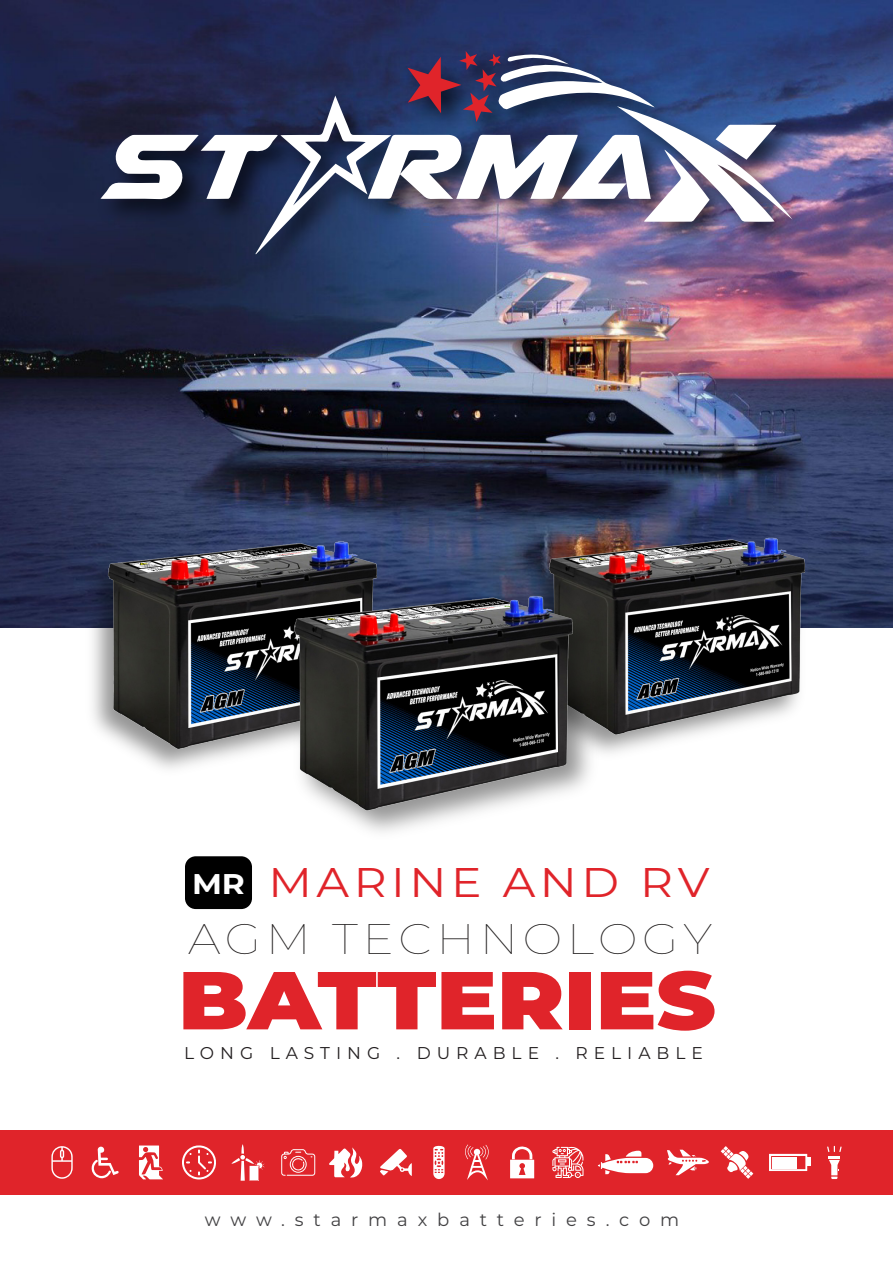
<style>
.page{position:relative;width:893px;height:1263px;background:#fff}
.page>*{position:absolute;margin:0;border:0;box-sizing:border-box;transform-origin:0 0}
.t1{font:900 81.9px "Montserrat";color:#e0242a;scale:1.1 1}
.t2{font:100 42.75px "Montserrat";letter-spacing:.1em;color:#221f1f;scale:1.1 1}
.t3{font:41.4px "Montserrat";letter-spacing:.1em;color:#e0242a;scale:1.1 1}
.t4{font:18px "Montserrat";letter-spacing:.55em;color:#424143}
.t5{font:17.1px "Montserrat";letter-spacing:.35em;color:#231f20}
.s1{font-weight:700;font-size:28.5px;color:#fff}
</style>
<div class="page">
<div style="left:0;top:1130px;width:893px;height:65px;background:#e0242a"></div>
<svg style="left:139px;top:1145px;width:24px;height:34px"></svg>
<svg style="left:329px;top:1147px;width:34px;height:31px"></svg>
<svg style="left:380px;top:1149px;width:32px;height:27px"></svg>
<svg style="left:91px;top:1146px;width:28px;height:32px"></svg>
<svg style="left:667px;top:1150px;width:42px;height:25px"></svg>
<svg style="left:598px;top:1151px;width:55px;height:23px"></svg>
<svg style="left:721px;top:1146px;width:32px;height:33px"></svg>
<svg style="left:231px;top:1144px;width:34px;height:37px"></svg>
<svg style="left:769px;top:1154px;width:38px;height:17px"></svg>
<div style="left:772px;top:1156px;width:24px;height:12px;background:#fff"></div>
<div style="left:806px;top:1157px;width:5px;height:9px;background:#fff"></div>
<svg style="left:465px;top:1144px;width:24px;height:36px"></svg>
<svg style="left:510px;top:1146px;width:24px;height:32px"></svg>
<svg style="left:281px;top:1149px;width:34px;height:27px"></svg>
<svg style="left:182px;top:1145px;width:34px;height:34px"></svg>
<svg style="left:51px;top:1146px;width:22px;height:33px"></svg>
<svg style="left:433px;top:1146px;width:12px;height:33px"></svg>
<svg style="left:552px;top:1146px;width:31px;height:32px"></svg>
<svg style="left:827px;top:1146px;width:15px;height:33px"></svg>
<img style="left:0;top:0;width:893px;height:628px">
<img style="left:88px;top:39px;width:738px;height:248px">
<img style="left:100px;top:51px;width:692px;height:203px">
<img style="left:68px;top:470px;width:350px;height:299px">
<img style="left:510px;top:470px;width:333px;height:283px">
<img style="left:252px;top:522px;width:362px;height:310px">
<div style="left:185px;top:856px;width:67px;height:53px;background:#000;border-radius:11px"></div>
<h3 class="t3" style="left:192px;top:854px;width:472px"><span class="s1">MR</span> MARINE AND RV</h3>
<h2 class="t2" style="left:188px;top:910px;width:478px">AGM TECHNOLOGY</h2>
<h1 class="t1" style="left:178px;top:939px;width:490px">BATTERIES</h1>
<p class="t5" style="left:184px;top:1041px;width:520px">LONG LASTING . DURABLE . RELIABLE</p>
<p class="t4" style="left:205px;top:1207px;width:476px">www.starmaxbatteries.com</p>
</div>
